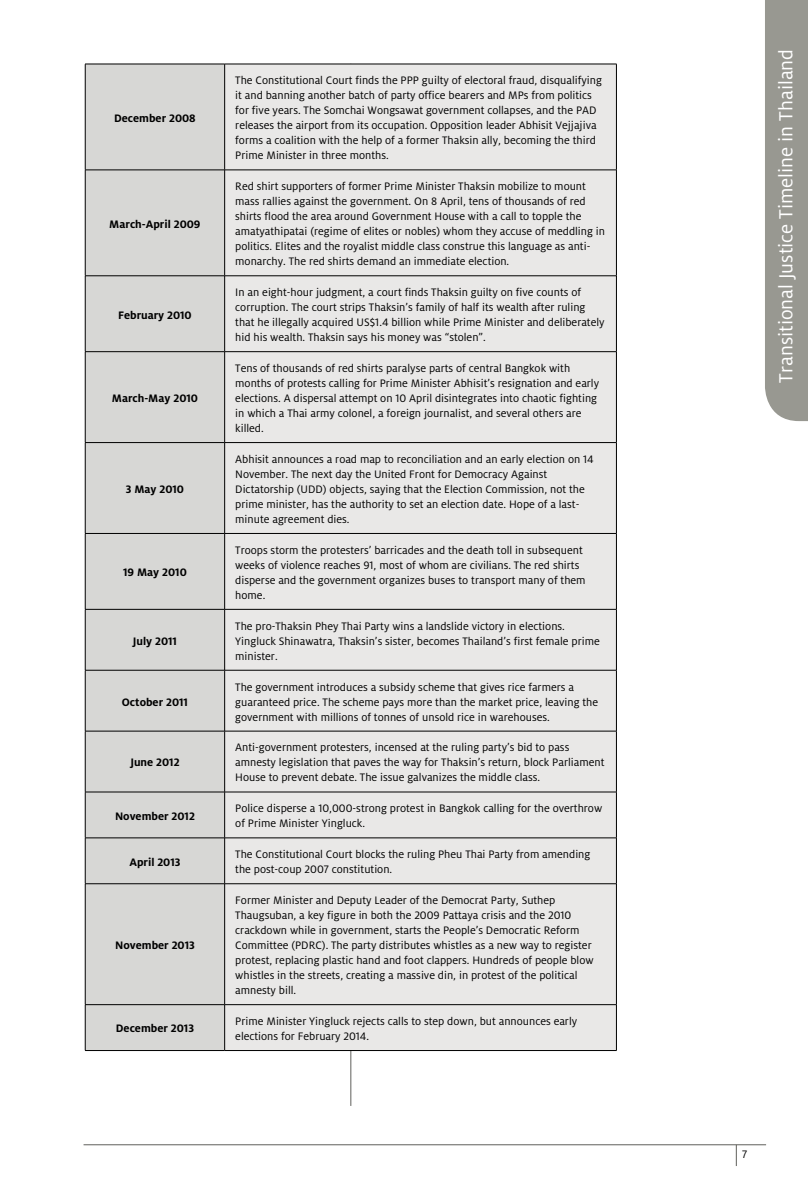
<style>
.page{position:relative;width:808px;height:1191px;background:#fff}
.page>*{position:absolute;margin:0;border:0;box-sizing:border-box;transform-origin:0 0}
.t1{font:21px "Milo LF";color:#fff}
.t2{font:12px/15px "Milo LF";color:#000}
.t3{font:700 12px "Milo LF";color:#000}
</style>
<div class="page">
<hr style="left:351px;top:64px;width:1px;height:1042px;background:#60605b">
<div style="left:765px;top:0;width:43px;height:421px;background:#989891"></div>
<div style="left:86px;top:65px;width:138px;height:985px;background:#d7d7d5"></div>
<div style="left:225px;top:65px;width:391px;height:985px;background:#e9e8e7"></div>
<hr style="left:85px;top:64px;width:140px;height:1px;background:#000">
<hr style="left:85px;top:64px;width:1px;height:106px;background:#000">
<hr style="left:225px;top:64px;width:392px;height:1px;background:#000">
<hr style="left:224px;top:64px;width:1px;height:106px;background:#000">
<hr style="left:616px;top:64px;width:1px;height:106px;background:#000">
<hr style="left:85px;top:170px;width:140px;height:1px;background:#000">
<hr style="left:85px;top:170px;width:1px;height:105px;background:#000">
<hr style="left:225px;top:170px;width:392px;height:1px;background:#000">
<hr style="left:224px;top:170px;width:1px;height:105px;background:#000">
<hr style="left:616px;top:170px;width:1px;height:105px;background:#000">
<hr style="left:85px;top:275px;width:140px;height:1px;background:#000">
<hr style="left:85px;top:276px;width:1px;height:75px;background:#000">
<hr style="left:225px;top:275px;width:392px;height:1px;background:#000">
<hr style="left:224px;top:276px;width:1px;height:75px;background:#000">
<hr style="left:616px;top:276px;width:1px;height:75px;background:#000">
<hr style="left:85px;top:351px;width:140px;height:1px;background:#000">
<hr style="left:85px;top:352px;width:1px;height:90px;background:#000">
<hr style="left:225px;top:351px;width:392px;height:1px;background:#000">
<hr style="left:224px;top:352px;width:1px;height:90px;background:#000">
<hr style="left:616px;top:352px;width:1px;height:90px;background:#000">
<hr style="left:85px;top:442px;width:140px;height:1px;background:#000">
<hr style="left:85px;top:443px;width:1px;height:90px;background:#000">
<hr style="left:225px;top:442px;width:392px;height:1px;background:#000">
<hr style="left:224px;top:443px;width:1px;height:90px;background:#000">
<hr style="left:616px;top:443px;width:1px;height:90px;background:#000">
<hr style="left:85px;top:533px;width:140px;height:1px;background:#000">
<hr style="left:85px;top:533px;width:1px;height:76px;background:#000">
<hr style="left:225px;top:533px;width:392px;height:1px;background:#000">
<hr style="left:224px;top:533px;width:1px;height:76px;background:#000">
<hr style="left:616px;top:533px;width:1px;height:76px;background:#000">
<hr style="left:85px;top:609px;width:140px;height:1px;background:#000">
<hr style="left:85px;top:609px;width:1px;height:61px;background:#000">
<hr style="left:225px;top:609px;width:392px;height:1px;background:#000">
<hr style="left:224px;top:609px;width:1px;height:61px;background:#000">
<hr style="left:616px;top:609px;width:1px;height:61px;background:#000">
<hr style="left:85px;top:670px;width:140px;height:1px;background:#000">
<hr style="left:85px;top:670px;width:1px;height:61px;background:#000">
<hr style="left:225px;top:670px;width:392px;height:1px;background:#000">
<hr style="left:224px;top:670px;width:1px;height:61px;background:#000">
<hr style="left:616px;top:670px;width:1px;height:61px;background:#000">
<hr style="left:85px;top:731px;width:140px;height:1px;background:#000">
<hr style="left:85px;top:731px;width:1px;height:61px;background:#000">
<hr style="left:225px;top:731px;width:392px;height:1px;background:#000">
<hr style="left:224px;top:731px;width:1px;height:61px;background:#000">
<hr style="left:616px;top:731px;width:1px;height:61px;background:#000">
<hr style="left:85px;top:791px;width:140px;height:1px;background:#000">
<hr style="left:85px;top:792px;width:1px;height:45px;background:#000">
<hr style="left:225px;top:791px;width:392px;height:1px;background:#000">
<hr style="left:224px;top:792px;width:1px;height:45px;background:#000">
<hr style="left:616px;top:792px;width:1px;height:45px;background:#000">
<hr style="left:85px;top:837px;width:140px;height:1px;background:#000">
<hr style="left:85px;top:838px;width:1px;height:45px;background:#000">
<hr style="left:225px;top:837px;width:392px;height:1px;background:#000">
<hr style="left:224px;top:838px;width:1px;height:45px;background:#000">
<hr style="left:616px;top:838px;width:1px;height:45px;background:#000">
<hr style="left:85px;top:883px;width:140px;height:1px;background:#000">
<hr style="left:85px;top:884px;width:1px;height:120px;background:#000">
<hr style="left:225px;top:883px;width:392px;height:1px;background:#000">
<hr style="left:224px;top:884px;width:1px;height:120px;background:#000">
<hr style="left:616px;top:884px;width:1px;height:120px;background:#000">
<hr style="left:85px;top:1004px;width:140px;height:1px;background:#000">
<hr style="left:85px;top:1004px;width:1px;height:46px;background:#000">
<hr style="left:225px;top:1004px;width:392px;height:1px;background:#000">
<hr style="left:224px;top:1004px;width:1px;height:46px;background:#000">
<hr style="left:616px;top:1004px;width:1px;height:46px;background:#000">
<hr style="left:85px;top:1050px;width:140px;height:1px;background:#000">
<hr style="left:225px;top:1050px;width:392px;height:1px;background:#000">
<hr style="left:84px;top:1144px;width:682px;height:1px;background:#60605b">
<svg style="left:736px;top:1144px;width:1px;height:22px"></svg>
<p class="t3" style="left:114px;top:111px;width:83px">December 2008</p>
<p class="t3" style="left:109px;top:217px;width:93px">March-April 2009</p>
<p class="t3" style="left:118px;top:308px;width:75px">February 2010</p>
<p class="t3" style="left:112px;top:391px;width:88px">March-May 2010</p>
<p class="t3" style="left:126px;top:482px;width:60px">3 May 2010</p>
<p class="t3" style="left:123px;top:565px;width:65px">19 May 2010</p>
<p class="t3" style="left:133px;top:634px;width:46px">July 2011</p>
<p class="t3" style="left:122px;top:695px;width:68px">October 2011</p>
<p class="t3" style="left:130px;top:756px;width:51px">June 2012</p>
<p class="t2" style="left:235px;top:73px;width:368px">The Constitutional Court finds the PPP guilty of electoral fraud, disqualifying it and banning another batch of party office bearers and MPs from politics for five years. The Somchai Wongsawat government collapses, and the PAD releases the airport from its occupation. Opposition leader Abhisit Vejjajiva forms a coalition with the help of a former Thaksin ally, becoming the third Prime Minister in three months.</p>
<p class="t2" style="left:235px;top:179px;width:371px">Red shirt supporters of former Prime Minister Thaksin mobilize to mount mass rallies against the government. On 8 April, tens of thousands of red shirts flood the area around Government House with a call to topple the amatyathipatai (regime of elites or nobles) whom they accuse of meddling in politics. Elites and the royalist middle class construe this language as anti&shy;monarchy. The red shirts demand an immediate election.</p>
<p class="t2" style="left:235px;top:285px;width:371px">In an eight-hour judgment, a court finds Thaksin guilty on five counts of corruption. The court strips Thaksin’s family of half its wealth after ruling that he illegally acquired US$1.4 billion while Prime Minister and deliberately hid his wealth. Thaksin says his money was “stolen”.</p>
<p class="t2" style="left:235px;top:361px;width:365px">Tens of thousands of red shirts paralyse parts of central Bangkok with months of protests calling for Prime Minister Abhisit’s resignation and early elections. A dispersal attempt on 10 April disintegrates into chaotic fighting in which a Thai army colonel, a foreign journalist, and several others are killed.</p>
<p class="t2" style="left:235px;top:452px;width:360px">Abhisit announces a road map to reconciliation and an early election on 14<br>November. The next day the United Front for Democracy Against Dictatorship (UDD) objects, saying that the Election Commission, not the prime minister, has the authority to set an election date. Hope of a last&shy;minute agreement dies.</p>
<p class="t2" style="left:235px;top:542px;width:352px">Troops storm the protesters’ barricades and the death toll in subsequent weeks of violence reaches 91, most of whom are civilians. The red shirts disperse and the government organizes buses to transport many of them home.</p>
<p class="t2" style="left:235px;top:618px;width:366px">The pro-Thaksin Phey Thai Party wins a landslide victory in elections.<br>Yingluck Shinawatra, Thaksin’s sister, becomes Thailand’s first female prime minister.</p>
<p class="t2" style="left:235px;top:679px;width:364px">The government introduces a subsidy scheme that gives rice farmers a guaranteed price. The scheme pays more than the market price, leaving the government with millions of tonnes of unsold rice in warehouses.</p>
<p class="t2" style="left:235px;top:740px;width:371px">Anti-government protesters, incensed at the ruling party’s bid to pass amnesty legislation that paves the way for Thaksin’s return, block Parliament<br>House to prevent debate. The issue galvanizes the middle class.</p>
<p class="t3" style="left:115px;top:809px;width:81px">November 2012</p>
<p class="t2" style="left:235px;top:801px;width:368px">Police disperse a 10,000-strong protest in Bangkok calling for the overthrow of Prime Minister Yingluck.</p>
<p class="t3" style="left:129px;top:855px;width:53px">April 2013</p>
<p class="t2" style="left:235px;top:847px;width:357px">The Constitutional Court blocks the ruling Pheu Thai Party from amending the post-coup 2007 constitution.</p>
<p class="t3" style="left:115px;top:938px;width:81px">November 2013</p>
<p class="t2" style="left:235px;top:893px;width:360px">Former Minister and Deputy Leader of the Democrat Party, Suthep Thaugsuban, a key figure in both the 2009 Pattaya crisis and the 2010 crackdown while in government, starts the People’s Democratic Reform Committee (PDRC). The party distributes whistles as a new way to register protest, replacing plastic hand and foot clappers. Hundreds of people blow whistles in the streets, creating a massive din, in protest of the political amnesty bill.</p>
<p class="t3" style="left:116px;top:1021px;width:80px">December 2013</p>
<p class="t2" style="left:235px;top:1013px;width:343px">Prime Minister Yingluck rejects calls to step down, but announces early elections for February 2014.</p>
<h1 class="t1" style="left:774px;top:383px;width:335px;rotate:-90deg">Transitional Justice Timeline in Thailand</h1>
<p class="t2" style="left:742px;top:1146px;width:7px">7</p>
</div>
